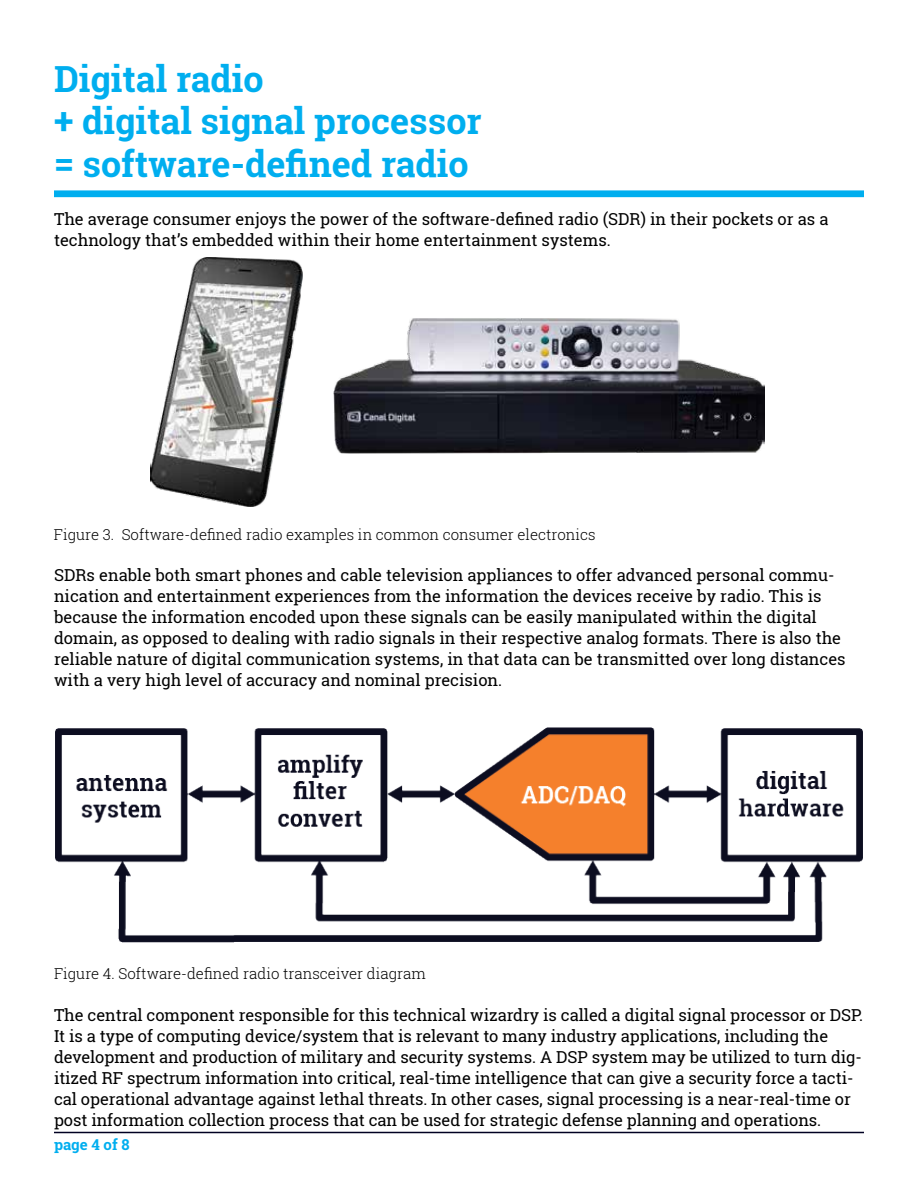
<style>
.page{position:relative;width:918px;height:1188px;background:#fff}
.page>*{position:absolute;margin:0;border:0;box-sizing:border-box;transform-origin:0 0}
.t1{font:700 36px/42.6px "Roboto Slab";color:#00aeef}
.t2{font:16.5px/21px "Roboto Slab";letter-spacing:-.005em;color:#000}
.t3{font:300 15px "Roboto Slab";color:#000}
.t4{font:700 15px "Roboto Slab";color:#00aeef}
</style>
<div class="page">
<hr style="left:54px;top:1132px;width:810px;height:1px;background:#002">
<div style="left:54px;top:190px;width:810px;height:7px;background:#00aeef"></div>
<img style="left:150px;top:258px;width:152px;height:249px">
<img style="left:55px;top:727px;width:808px;height:215px">
<img style="left:334px;top:318px;width:430px;height:135px">
<h1 class="t1" style="left:54px;top:57px;width:429px">Digital radio<br>+ digital signal processor = software-defined radio</h1>
<p class="t2" style="left:54px;top:208px;width:776px">The average consumer enjoys the power of the software-defined radio (SDR) in their pockets or as a technology that’s embedded within their home entertainment systems.</p>
<p class="t3" style="left:54px;top:524px;width:543px">Figure 3. Software-defined radio examples in common consumer electronics</p>
<p class="t2" style="left:54px;top:565px;width:793px">SDRs enable both smart phones and cable television appliances to offer advanced personal commu&shy;nication and entertainment experiences from the information the devices receive by radio. This is because the information encoded upon these signals can be easily manipulated within the digital domain, as opposed to dealing with radio signals in their respective analog formats. There is also the reliable nature of digital communication systems, in that data can be transmitted over long distances with a very high level of accuracy and nominal precision.</p>
<p class="t3" style="left:54px;top:964px;width:373px">Figure 4. Software-defined radio transceiver diagram</p>
<p class="t2" style="left:54px;top:1004px;width:811px">The central component responsible for this technical wizardry is called a digital signal processor or DSP.<br>It is a type of computing device/system that is relevant to many industry applications, including the development and production of military and security systems. A DSP system may be utilized to turn dig&shy;itized RF spectrum information into critical, real-time intelligence that can give a security force a tacti&shy;cal operational advantage against lethal threats. In other cases, signal processing is a near-real-time or post information collection process that can be used for strategic defense planning and operations.</p>
<p class="t4" style="left:54px;top:1134px;width:77px">page 4 of 8</p>
</div>
